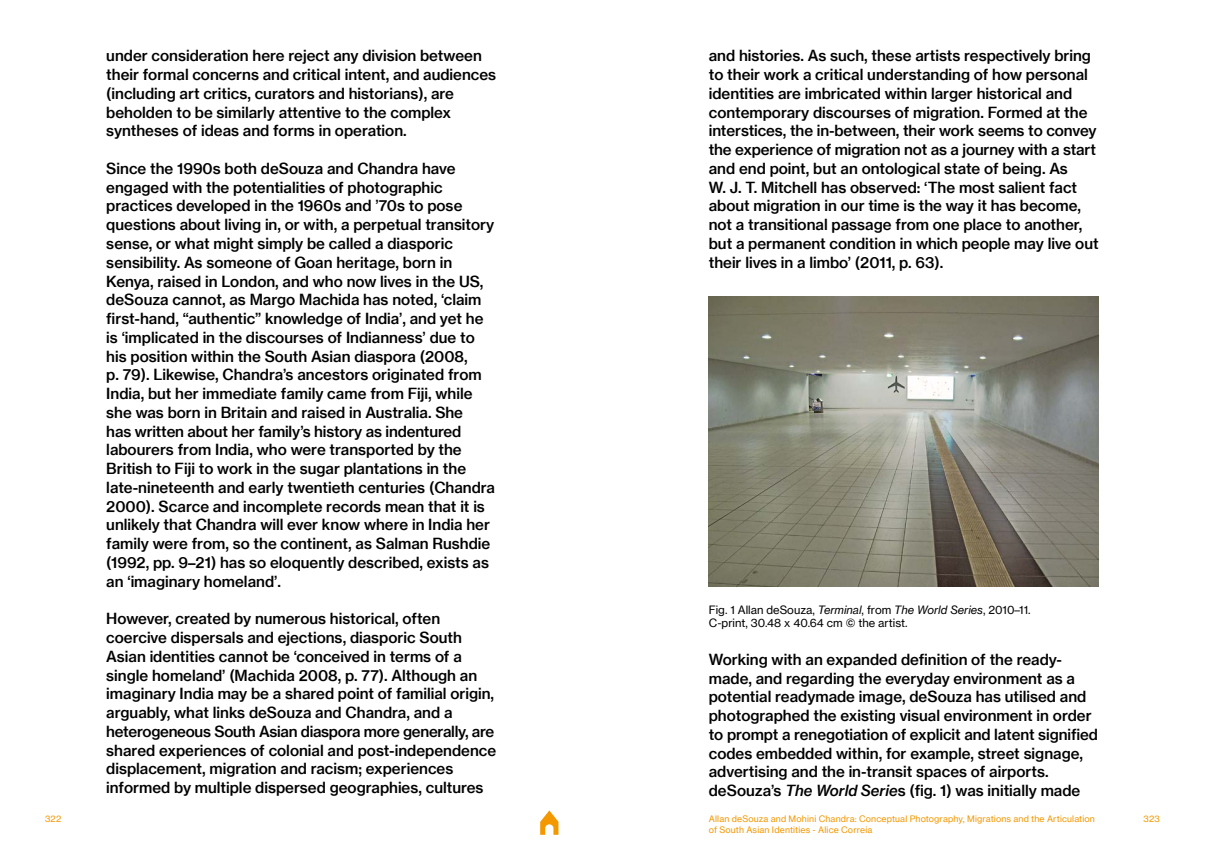
<style>
.page{position:relative;width:1205px;height:851px;background:#fff}
.page>*{position:absolute;margin:0;border:0;box-sizing:border-box;transform-origin:0 0}
.t1{font:15px/18.8px "N Haas Grotesk TX Pro 65 Md";color:#000}
.t2{font:11.25px/13.5px "N Haas Grotesk TX Pro 55 Rg";color:#000}
.t3{font:8.75px "N Haas Grotesk TX Pro 55 Rg";letter-spacing:.02em;color:#f49800}
.s1{font-family:"N Haas Grotesk TX Pro 56 It"}
.s2{font-family:"N Haas Grotesk TX Pro 66 Md It"}
</style>
<div class="page">
<img style="left:709px;top:297px;width:389px;height:289px">
<svg style="left:540px;top:810px;width:18px;height:24px"></svg>
<p class="t1" style="left:106px;top:46px;width:391px">under consideration here reject any division between their formal concerns and critical intent, and audiences (including art critics, curators and historians), are beholden to be similarly attentive to the complex syntheses of ideas and forms in operation.</p>
<p class="t1" style="left:106px;top:159px;width:390px">Since the 1990s both deSouza and Chandra have engaged with the potentialities of photographic practices developed in the 1960s and ’70s to pose questions about living in, or with, a perpetual transitory sense, or what might simply be called a diasporic sensibility. As someone of Goan heritage, born in Kenya, raised in London, and who now lives in the US, deSouza cannot, as Margo Machida has noted, ‘claim first-hand, “authentic” knowledge of India’, and yet he is ‘implicated in the discourses of Indianness’ due to his position within the South Asian diaspora (2008,<br>p. 79). Likewise, Chandra’s ancestors originated from India, but her immediate family came from Fiji, while she was born in Britain and raised in Australia. She<br>has written about her family’s history as indentured labourers from India, who were transported by the British to Fiji to work in the sugar plantations in the late-nineteenth and early twentieth centuries (Chandra 2000). Scarce and incomplete records mean that it is unlikely that Chandra will ever know where in India her family were from, so the continent, as Salman Rushdie (1992, pp. 9–21) has so eloquently described, exists as an ‘imaginary homeland’.</p>
<p class="t1" style="left:106px;top:609px;width:391px">However, created by numerous historical, often coercive dispersals and ejections, diasporic South Asian identities cannot be ‘conceived in terms of a single homeland’ (Machida 2008, p. 77). Although an imaginary India may be a shared point of familial origin, arguably, what links deSouza and Chandra, and a heterogeneous South Asian diaspora more generally, are shared experiences of colonial and post-independence displacement, migration and racism; experiences informed by multiple dispersed geographies, cultures</p>
<p class="t1" style="left:709px;top:46px;width:391px">and histories. As such, these artists respectively bring to their work a critical understanding of how personal identities are imbricated within larger historical and contemporary discourses of migration. Formed at the interstices, the in-between, their work seems to convey the experience of migration not as a journey with a start and end point, but an ontological state of being. As<br>W. J. T. Mitchell has observed: ‘The most salient fact about migration in our time is the way it has become, not a transitional passage from one place to another, but a permanent condition in which people may live out their lives in a limbo’ (2011, p. 63).</p>
<p class="t2" style="left:709px;top:602px;width:323px">Fig. 1 Allan deSouza, <span class="s1">Terminal</span>, from <span class="s1">The World Series</span>, 2010–11.<br>C-print, 30.48 x 40.64 cm © the artist.</p>
<p class="t1" style="left:709px;top:649px;width:391px">Working with an expanded definition of the ready&shy;made, and regarding the everyday environment as a potential readymade image, deSouza has utilised and photographed the existing visual environment in order to prompt a renegotiation of explicit and latent signified codes embedded within, for example, street signage, advertising and the in-transit spaces of airports. deSouza’s <span class="s2">The World Serie</span>s (fig. 1) was initially made</p>
<p class="t3" style="left:45px;top:813px;width:18px">322</p>
<p class="t3" style="left:709px;top:813px;width:388px">Allan deSouza and Mohini Chandra: Conceptual Photography, Migrations and the Articulation</p>
<p class="t3" style="left:1143px;top:813px;width:18px">323</p>
<p class="t3" style="left:709px;top:824px;width:165px">of South Asian Identities - Alice Correia</p>
</div>
